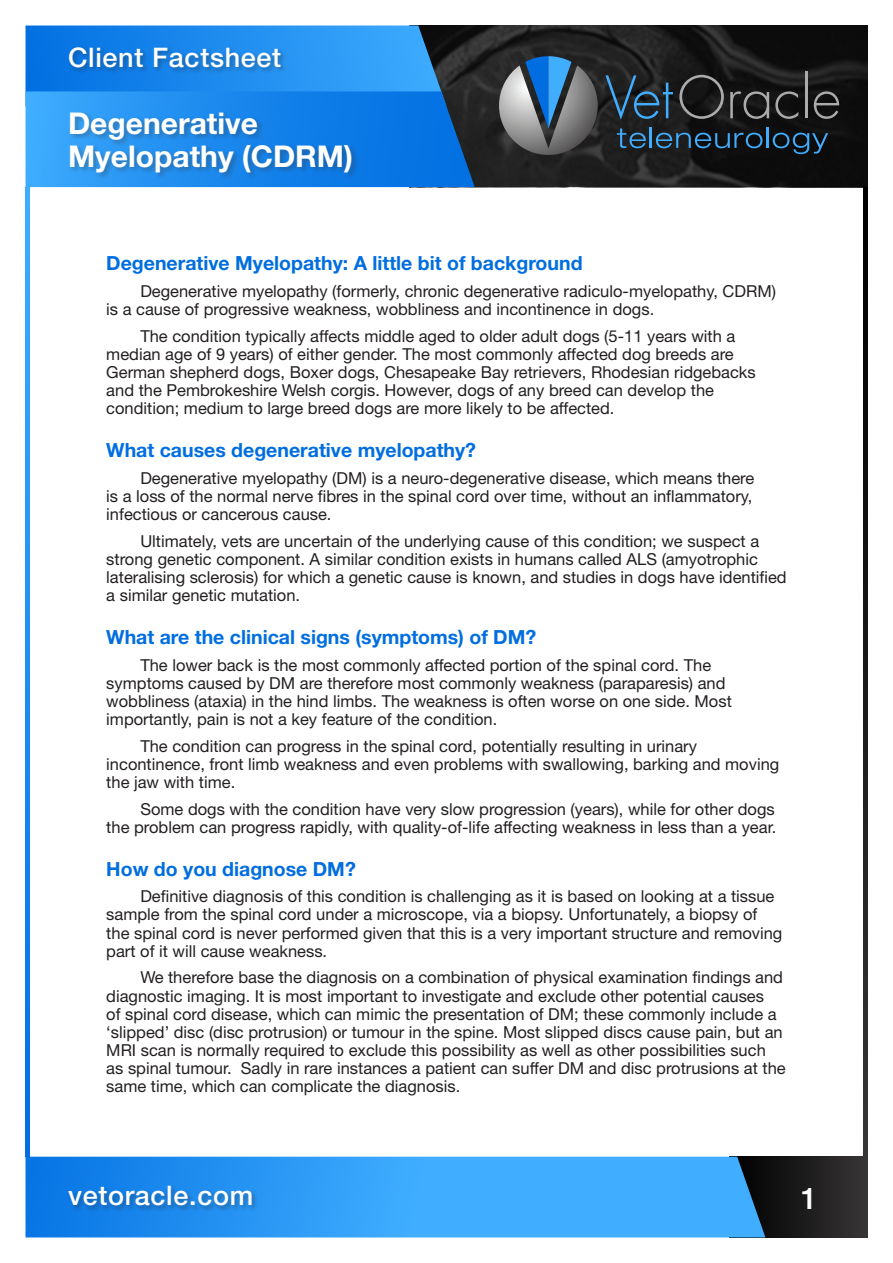
<style>
.page{position:relative;width:893px;height:1263px;background:#fff}
.page>*{position:absolute;margin:0;border:0;box-sizing:border-box;transform-origin:0 0}
.t1{font:700 30px/33px "Helvetica Neue";color:#fff}
.t2{font:500 30px "Helvetica Neue";color:#fff}
.t3{font:500 27px "Helvetica Neue";letter-spacing:.025em;color:#fff}
.t4{font:700 19.5px "Helvetica Neue";color:#006ee0}
.t5{font:16.5px/18.1px "Helvetica Neue";color:#231f20}
</style>
<div class="page">
<svg style="left:475px;top:26px;width:392px;height:161px;background:#19191a"></svg>
<svg style="left:863px;top:187px;width:4px;height:970px;background:#1a1919"></svg>
<svg style="left:26px;top:187px;width:4px;height:970px;background:#1f8def"></svg>
<svg style="left:26px;top:26px;width:449px;height:161px;background:#1d80d9"></svg>
<div style="left:68px;top:111px;width:291px;height:69px;background:#383636;opacity:.35"></div>
<div style="left:68px;top:45px;width:220px;height:30px;background:#231f20;opacity:.35"></div>
<svg style="left:765px;top:1157px;width:102px;height:80px;background:#212020"></svg>
<svg style="left:26px;top:1157px;width:739px;height:80px;background:#319cf3"></svg>
<div style="left:67px;top:1185px;width:192px;height:28px;background:#231f20;opacity:.35"></div>
<svg style="left:679px;top:75px;width:45px;height:44px;background:#2f2f2f"></svg>
<svg style="left:730px;top:91px;width:39px;height:28px"></svg>
<svg style="left:775px;top:91px;width:23px;height:28px"></svg>
<hr style="left:805px;top:71px;width:3px;height:47px;background:#ababad">
<svg style="left:814px;top:91px;width:25px;height:28px"></svg>
<svg style="left:605px;top:75px;width:68px;height:45px;background:#253947"></svg>
<svg style="left:617px;top:128px;width:29px;height:20px"></svg>
<hr style="left:650px;top:127px;width:2px;height:21px;background:#40adff">
<svg style="left:656px;top:133px;width:106px;height:15px;background:#204059"></svg>
<hr style="left:767px;top:127px;width:2px;height:21px;background:#40adff">
<svg style="left:773px;top:133px;width:55px;height:21px"></svg>
<svg style="left:499px;top:56px;width:99px;height:99px;background:#5d6f80"></svg>
<h2 class="t3" style="left:68px;top:41px;width:215px">Client Factsheet</h2>
<h1 class="t1" style="left:68px;top:106px;width:286px">Degenerative<br>Myelopathy (CDRM)</h1>
<p class="t4" style="left:106px;top:251px;width:478px">Degenerative Myelopathy: A little bit of background</p>
<p class="t5" style="left:106px;top:282px;width:671px;text-indent:34px">Degenerative myelopathy (formerly, chronic degenerative radiculo-myelopathy, CDRM) is a cause of progressive weakness, wobbliness and incontinence in dogs.</p>
<p class="t5" style="left:106px;top:327px;width:651px;text-indent:34px">The condition typically affects middle aged to older adult dogs (5-11 years with a median age of 9 years) of either gender. The most commonly affected dog breeds are German shepherd dogs, Boxer dogs, Chesapeake Bay retrievers, Rhodesian ridgebacks and the Pembrokeshire Welsh corgis. However, dogs of any breed can develop the condition; medium to large breed dogs are more likely to be affected.</p>
<p class="t4" style="left:106px;top:438px;width:371px">What causes degenerative myelopathy?</p>
<p class="t5" style="left:106px;top:469px;width:650px;text-align:justify;text-indent:34px">Degenerative myelopathy (DM) is a neuro-degenerative disease, which means there is a loss of the normal nerve fibres in the spinal cord over time, without an inflammatory, infectious or cancerous cause.</p>
<p class="t5" style="left:106px;top:532px;width:682px;text-indent:34px">Ultimately, vets are uncertain of the underlying cause of this condition; we suspect a strong genetic component. A similar condition exists in humans called ALS (amyotrophic lateralising sclerosis) for which a genetic cause is known, and studies in dogs have identified a similar genetic mutation.</p>
<p class="t4" style="left:106px;top:625px;width:431px">What are the clinical signs (symptoms) of DM?</p>
<p class="t5" style="left:106px;top:655px;width:627px;text-indent:34px">The lower back is the most commonly affected portion of the spinal cord. The symptoms caused by DM are therefore most commonly weakness (paraparesis) and wobbliness (ataxia) in the hind limbs. The weakness is often worse on one side. Most importantly, pain is not a key feature of the condition.</p>
<p class="t5" style="left:106px;top:736px;width:674px;text-indent:34px">The condition can progress in the spinal cord, potentially resulting in urinary incontinence, front limb weakness and even problems with swallowing, barking and moving the jaw with time.</p>
<p class="t5" style="left:106px;top:799px;width:671px;text-align:right">Some dogs with the condition have very slow progression (years), while for other dogs<br>the problem can progress rapidly, with quality-of-life affecting weakness in less than a year.</p>
<p class="t4" style="left:106px;top:856px;width:251px">How do you diagnose DM?</p>
<p class="t5" style="left:106px;top:887px;width:678px;text-indent:34px">Definitive diagnosis of this condition is challenging as it is based on looking at a tissue sample from the spinal cord under a microscope, via a biopsy. Unfortunately, a biopsy of the spinal cord is never performed given that this is a very important structure and removing part of it will cause weakness.</p>
<p class="t5" style="left:106px;top:968px;width:681px;text-indent:34px">We therefore base the diagnosis on a combination of physical examination findings and diagnostic imaging. It is most important to investigate and exclude other potential causes<br>of spinal cord disease, which can mimic the presentation of DM; these commonly include a ‘slipped’ disc (disc protrusion) or tumour in the spine. Most slipped discs cause pain, but an MRI scan is normally required to exclude this possibility as well as other possibilities such as spinal tumour. Sadly in rare instances a patient can suffer DM and disc protrusions at the same time, which can complicate the diagnosis.</p>
<h2 class="t3" style="left:68px;top:1179px;width:187px">vetoracle.com</h2>
<h1 class="t2" style="left:801px;top:1180px;width:18px">1</h1>
</div>
